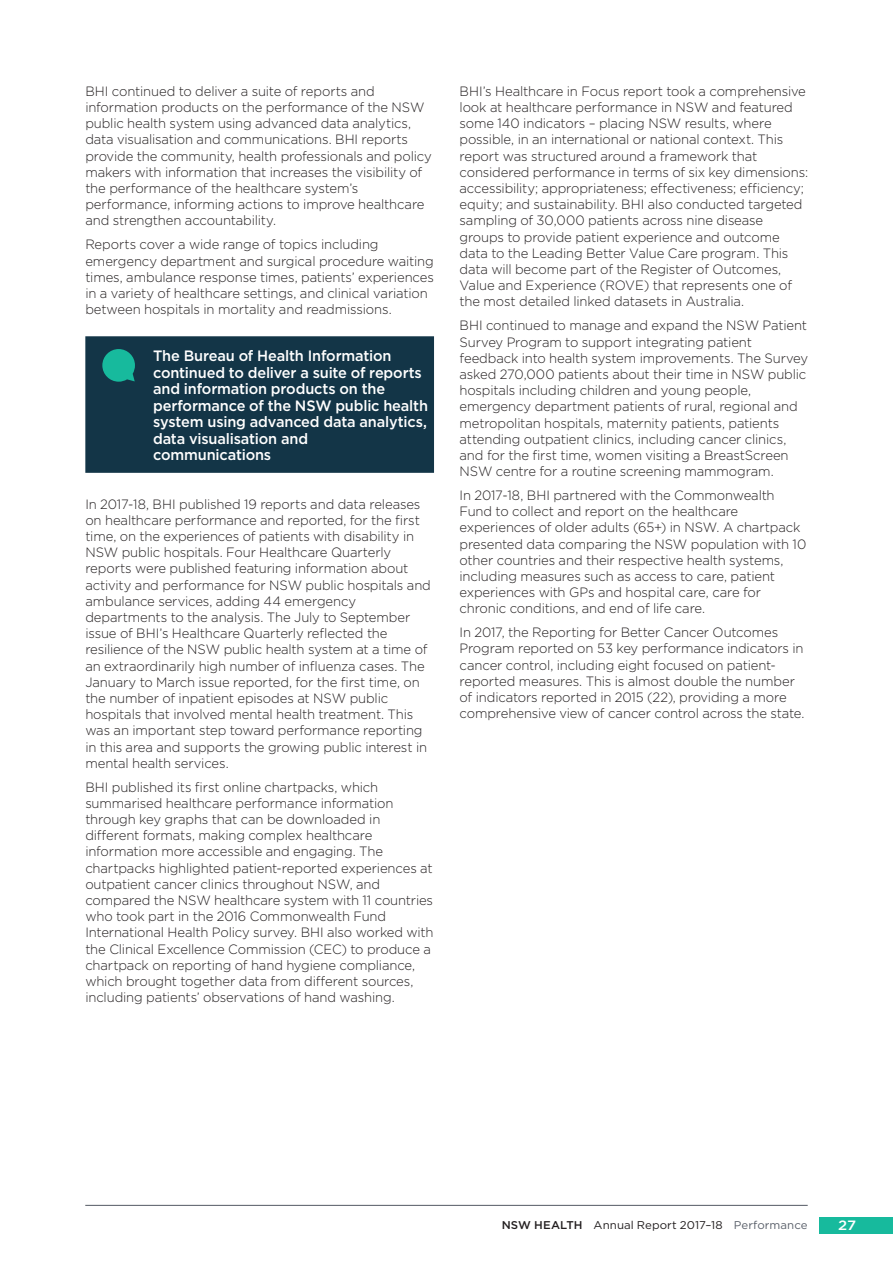
<style>
.page{position:relative;width:893px;height:1263px;background:#fff}
.page>*{position:absolute;margin:0;border:0;box-sizing:border-box;transform-origin:0 0}
.Infographic2{font:500 15px/16.5px "Gotham";letter-spacing:-.01em;color:#fff}
.Body{font:300 13.5px/16.2px "Gotham";letter-spacing:-.01em;color:#231f20}
.t1{font:500 13.5px "Gotham";color:#fff;scale:1.1 1}
.t2{font:11.25px "Gotham";letter-spacing:.005em;color:#231f20}
.s1{font-weight:500}
.s2{color:#5b616b}
</style>
<div class="page">
<div style="left:819px;top:1217px;width:74px;height:17px;background:#17ba9d"></div>
<hr style="left:85px;top:1205px;width:723px;height:1px;background:#5b616b">
<div style="left:85px;top:336px;width:349px;height:137px;background:#133547"></div>
<svg style="left:102px;top:349px;width:33px;height:33px"></svg>
<p class="Body" style="left:85px;top:83px;width:348px">BHI continued to deliver a suite of reports and information products on the performance of the NSW public health system using advanced data analytics, data visualisation and communications. BHI reports provide the community, health professionals and policy makers with information that increases the visibility of the performance of the healthcare system’s performance, informing actions to improve healthcare and strengthen accountability.</p>
<p class="Body" style="left:85px;top:236px;width:350px">Reports cover a wide range of topics including emergency department and surgical procedure waiting times, ambulance response times, patients’ experiences in a variety of healthcare settings, and clinical variation between hospitals in mortality and readmissions.</p>
<p class="Infographic2" style="left:153px;top:347px;width:276px">The Bureau of Health Information continued to deliver a suite of reports and information products on the performance of the NSW public health system using advanced data analytics, data visualisation and communications</p>
<p class="Body" style="left:85px;top:495px;width:347px">In 2017-18, BHI published 19 reports and data releases on healthcare performance and reported, for the first time, on the experiences of patients with disability in NSW public hospitals. Four Healthcare Quarterly reports were published featuring information about activity and performance for NSW public hospitals and ambulance services, adding 44 emergency departments to the analysis. The July to September issue of BHI’s Healthcare Quarterly reflected the resilience of the NSW public health system at a time of an extraordinarily high number of influenza cases. The January to March issue reported, for the first time, on the number of inpatient episodes at NSW public hospitals that involved mental health treatment. This was an important step toward performance reporting in this area and supports the growing public interest in mental health services.</p>
<p class="Body" style="left:85px;top:778px;width:350px">BHI published its first online chartpacks, which summarised healthcare performance information through key graphs that can be downloaded in different formats, making complex healthcare information more accessible and engaging. The chartpacks highlighted patient-reported experiences at outpatient cancer clinics throughout NSW, and compared the NSW healthcare system with 11 countries who took part in the 2016 Commonwealth Fund International Health Policy survey. BHI also worked with the Clinical Excellence Commission (CEC) to produce a chartpack on reporting of hand hygiene compliance, which brought together data from different sources, including patients’ observations of hand washing.</p>
<p class="Body" style="left:460px;top:83px;width:350px">BHI’s Healthcare in Focus report took a comprehensive look at healthcare performance in NSW and featured some 140 indicators – placing NSW results, where possible, in an international or national context. This report was structured around a framework that considered performance in terms of six key dimensions: accessibility; appropriateness; effectiveness; efficiency; equity; and sustainability. BHI also conducted targeted sampling of 30,000 patients across nine disease groups to provide patient experience and outcome data to the Leading Better Value Care program. This data will become part of the Register of Outcomes, Value and Experience (ROVE) that represents one of the most detailed linked datasets in Australia.</p>
<p class="Body" style="left:460px;top:317px;width:350px">BHI continued to manage and expand the NSW Patient Survey Program to support integrating patient feedback into health system improvements. The Survey asked 270,000 patients about their time in NSW public hospitals including children and young people, emergency department patients of rural, regional and metropolitan hospitals, maternity patients, patients attending outpatient clinics, including cancer clinics, and for the first time, women visiting a BreastScreen NSW centre for a routine screening mammogram.</p>
<p class="Body" style="left:460px;top:487px;width:348px">In 2017-18, BHI partnered with the Commonwealth Fund to collect and report on the healthcare experiences of older adults (65+) in NSW. A chartpack presented data comparing the NSW population with 10 other countries and their respective health systems, including measures such as access to care, patient experiences with GPs and hospital care, care for chronic conditions, and end of life care.</p>
<p class="Body" style="left:460px;top:624px;width:347px">In 2017, the Reporting for Better Cancer Outcomes Program reported on 53 key performance indicators in cancer control, including eight focused on patient&shy;reported measures. This is almost double the number of indicators reported in 2015 (22), providing a more comprehensive view of cancer control across the state.</p>
<p class="t2" style="left:502px;top:1218px;width:307px"><span class="s1">NSW HEALTH</span> Annual Report 2017–18 <span class="s2">Performance</span></p>
<p class="t1" style="left:838px;top:1217px;width:18px">27</p>
</div>
